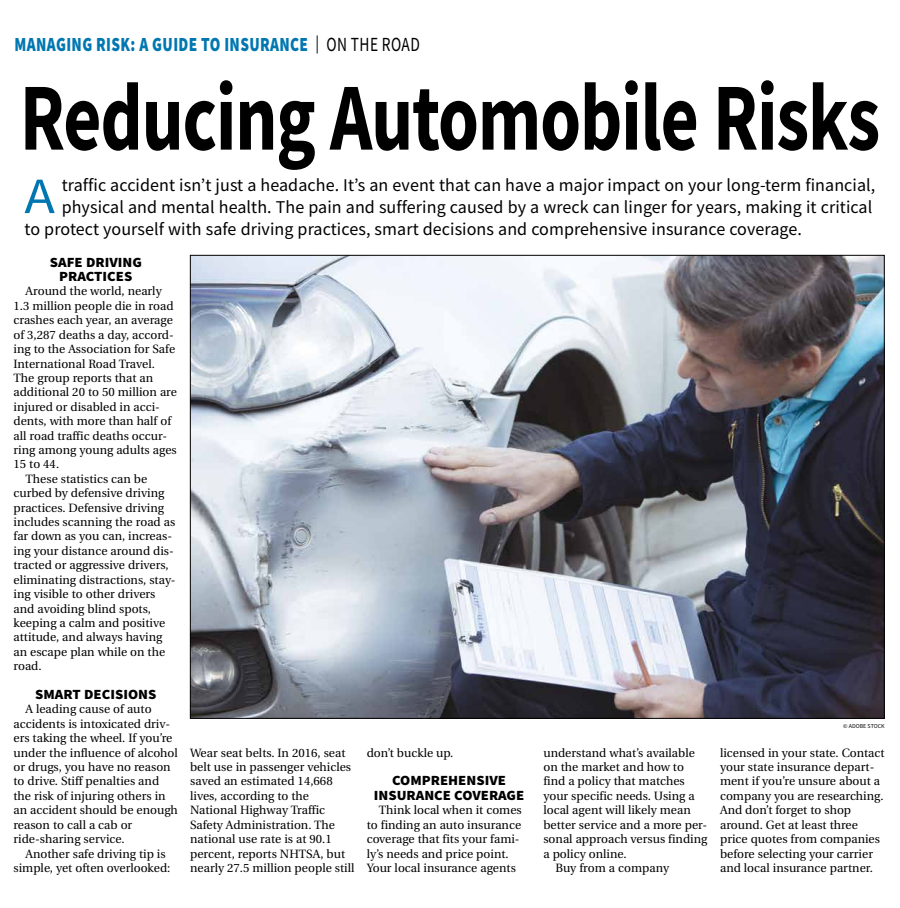
<style>
.page{position:relative;width:900px;height:908px;background:#fff}
.page>*{position:absolute;margin:0;border:0;box-sizing:border-box;transform-origin:0 0}
.t1{font:700 96px "Source Sans Pro";letter-spacing:-.015em;color:#000;scale:.77 1}
.t2{font:50.9px "Source Sans Pro";color:#0077b1;scale:1.1 1}
.t3{font:900 20px "Source Sans Pro";letter-spacing:.025em;color:#0077b1;scale:.77 1}
.t4{font:18px "Source Sans Pro";letter-spacing:.005em;color:#000}
.t5{font:900 14px/14.4px "Source Sans Pro";color:#000;text-align:center;scale:1.05 1}
.t6{font:12px/14.4px "Utopia";color:#000}
.t7{font:6px "Source Sans Pro";color:#000}
.s1{font-weight:400;font-size:18px;color:#000}
.s2{font-weight:400;color:#000}
</style>
<div class="page">
<img style="left:192px;top:257px;width:691px;height:459px">
<h3 class="t3" style="left:14px;top:31px;width:528px">MANAGING RISK: A GUIDE TO INSURANCE <span class="s1">|</span> <span class="s2">ON THE ROAD</span></h3>
<h1 class="t1" style="left:20px;top:53px;width:1119px">Reducing Automobile Risks</h1>
<h2 class="t2" style="left:24px;top:164px;width:29px">A</h2>
<h3 class="t4" style="left:62px;top:174px;width:815px">traffic accident isn’t just a headache. It’s an event that can have a major impact on your long-term financial,</h3>
<h3 class="t4" style="left:62px;top:195px;width:812px">physical and mental health. The pain and suffering caused by a wreck can linger for years, making it critical</h3>
<h3 class="t4" style="left:25px;top:217px;width:779px">to protect yourself with safe driving practices, smart decisions and comprehensive insurance coverage.</h3>
<p class="t5" style="left:50px;top:254px;width:89px">SAFE DRIVING<br>PRACTICES</p>
<p class="t6" style="left:26px;top:284px;width:138px">Around the world, nearly</p>
<p class="t6" style="left:14px;top:299px;width:162px">1.3 million people die in road</p>
<p class="t6" style="left:14px;top:313px;width:161px">crashes each year, an average</p>
<p class="t6" style="left:14px;top:327px;width:162px">of 3,287 deaths a day, accord-</p>
<p class="t6" style="left:14px;top:342px;width:163px">ing to the Association for Safe</p>
<p class="t6" style="left:14px;top:356px;width:143px">International Road Travel.</p>
<p class="t6" style="left:14px;top:371px;width:141px">The group reports that an</p>
<p class="t6" style="left:14px;top:385px;width:165px">additional 20 to 50 million are</p>
<p class="t6" style="left:14px;top:399px;width:148px">injured or disabled in acci-</p>
<p class="t6" style="left:14px;top:414px;width:159px">dents, with more than half of</p>
<p class="t6" style="left:14px;top:428px;width:155px">all road traffic deaths occur-</p>
<p class="t6" style="left:14px;top:443px;width:165px">ring among young adults ages</p>
<p class="t6" style="left:14px;top:457px;width:47px">15 to 44.</p>
<p class="t6" style="left:26px;top:471px;width:123px">These statistics can be</p>
<p class="t6" style="left:14px;top:486px;width:152px">curbed by defensive driving</p>
<p class="t6" style="left:14px;top:500px;width:152px">practices. Defensive driving</p>
<p class="t6" style="left:14px;top:515px;width:163px">includes scanning the road as</p>
<p class="t6" style="left:14px;top:529px;width:160px">far down as you can, increas-</p>
<p class="t6" style="left:14px;top:543px;width:162px">ing your distance around dis-</p>
<p class="t6" style="left:14px;top:558px;width:157px">tracted or aggressive drivers,</p>
<p class="t6" style="left:14px;top:572px;width:163px">eliminating distractions, stay-</p>
<p class="t6" style="left:14px;top:587px;width:144px">ing visible to other drivers</p>
<p class="t6" style="left:14px;top:601px;width:139px">and avoiding blind spots,</p>
<p class="t6" style="left:14px;top:615px;width:153px">keeping a calm and positive</p>
<p class="t6" style="left:14px;top:630px;width:151px">attitude, and always having</p>
<p class="t6" style="left:14px;top:644px;width:153px">an escape plan while on the</p>
<p class="t6" style="left:14px;top:659px;width:30px">road.</p>
<p class="t5" style="left:35px;top:686px;width:117px">SMART DECISIONS</p>
<p class="t6" style="left:14px;top:702px;width:166px;text-indent:12px">A leading cause of auto accidents is intoxicated driv&shy;ers taking the wheel. If you’re under the influence of alcohol or drugs, you have no reason to drive. Stiff penalties and the risk of injuring others in an accident should be enough reason to call a cab or ride-sharing service.</p>
<p class="t6" style="left:14px;top:846px;width:158px;text-indent:12px">Another safe driving tip is simple, yet often overlooked:</p>
<p class="t6" style="left:190px;top:745px;width:166px">Wear seat belts. In 2016, seat belt use in passenger vehicles saved an estimated 14,668 lives, according to the<br>National Highway Traffic<br>Safety Administration. The national use rate is at 90.1 percent, reports NHTSA, but nearly 27.5 million people still</p>
<p class="t6" style="left:367px;top:745px;width:88px">don’t buckle up.</p>
<p class="t5" style="left:374px;top:773px;width:145px">COMPREHENSIVE<br>INSURANCE COVERAGE</p>
<p class="t6" style="left:367px;top:803px;width:157px;text-indent:12px">Think local when it comes to finding an auto insurance coverage that fits your fami&shy;ly’s needs and price point.<br>Your local insurance agents</p>
<p class="t6" style="left:543px;top:745px;width:153px">understand what’s available</p>
<p class="t6" style="left:543px;top:759px;width:142px">on the market and how to</p>
<p class="t6" style="left:543px;top:774px;width:143px">find a policy that matches</p>
<p class="t6" style="left:543px;top:788px;width:153px">your specific needs. Using a</p>
<p class="t6" style="left:543px;top:803px;width:149px">local agent will likely mean</p>
<p class="t6" style="left:543px;top:817px;width:165px">better service and a more per-</p>
<p class="t6" style="left:543px;top:831px;width:166px">sonal approach versus finding</p>
<p class="t6" style="left:543px;top:846px;width:85px">a policy online.</p>
<p class="t6" style="left:555px;top:860px;width:115px">Buy from a company</p>
<p class="t7" style="left:843px;top:722px;width:43px">© ADOBE STOCK</p>
<p class="t6" style="left:720px;top:745px;width:166px">licensed in your state. Contact your state insurance depart&shy;ment if you’re unsure about a company you are researching.<br>And don’t forget to shop around. Get at least three price quotes from companies before selecting your carrier and local insurance partner.</p>
</div>
